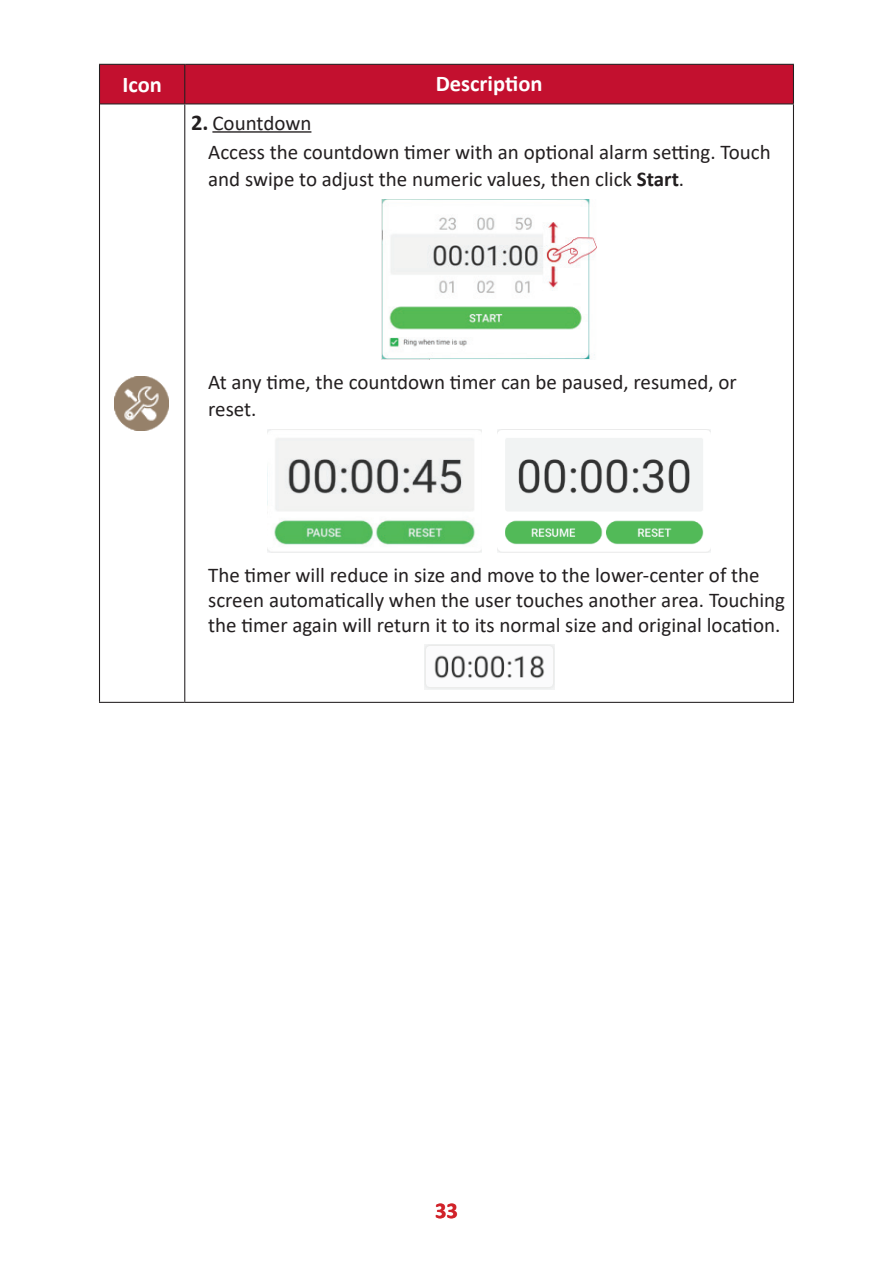
<style>
.page{position:relative;width:893px;height:1263px;background:#fff}
.page>*{position:absolute;margin:0;border:0;box-sizing:border-box;transform-origin:0 0}
.t1{font:700 22.5px "Calibri";color:#fff}
.t2{font:700 22.5px "Calibri";color:#d1232a}
.t3{font:21px/25.2px "Calibri";color:#231f20}
.s1{font-weight:700;font-size:22.5px}
.s2{font-weight:700}
</style>
<div class="page">
<div style="left:100px;top:65px;width:693px;height:38px;background:#c3102f"></div>
<hr style="left:99px;top:65px;width:1px;height:39px;background:#231f20">
<hr style="left:185px;top:64px;width:609px;height:1px;background:#231f20">
<hr style="left:793px;top:65px;width:1px;height:38px;background:#231f20">
<hr style="left:99px;top:104px;width:1px;height:598px;background:#231f20">
<hr style="left:185px;top:103px;width:609px;height:1px;background:#231f20">
<hr style="left:184px;top:104px;width:1px;height:598px;background:#231f20">
<hr style="left:793px;top:104px;width:1px;height:598px;background:#231f20">
<hr style="left:99px;top:702px;width:86px;height:1px;background:#231f20">
<hr style="left:185px;top:702px;width:609px;height:1px;background:#231f20">
<hr style="left:99px;top:64px;width:86px;height:1px;background:#231f20">
<hr style="left:184px;top:65px;width:1px;height:38px;background:#231f20">
<hr style="left:100px;top:103px;width:85px;height:1px;background:#231f20">
<img style="left:114px;top:377px;width:55px;height:54px">
<hr style="left:212px;top:131px;width:99px;height:2px;background:#231f20">
<img style="left:381px;top:199px;width:216px;height:161px">
<img style="left:268px;top:429px;width:214px;height:123px">
<img style="left:497px;top:429px;width:214px;height:123px">
<img style="left:424px;top:645px;width:130px;height:45px">
<p class="t1" style="left:122px;top:69px;width:41px">Icon</p>
<p class="t1" style="left:436px;top:68px;width:108px">Description</p>
<p class="t3" style="left:208px;top:107px;width:564px;line-height:29.4px;text-indent:-17px"><span class="s1">2.</span> Countdown<br>Access the countdown timer with an optional alarm setting. Touch</p>
<p class="t3" style="left:208px;top:166px;width:478px">and swipe to adjust the numeric values, then click <span class="s2">Start</span>.</p>
<p class="t3" style="left:208px;top:368px;width:530px;line-height:27px">At any time, the countdown timer can be paused, resumed, or reset.</p>
<p class="t3" style="left:208px;top:561px;width:578px">The timer will reduce in size and move to the lower-center of the screen automatically when the user touches another area. Touching the timer again will return it to its normal size and original location.</p>
<p class="t2" style="left:435px;top:1194px;width:24px">33</p>
</div>
